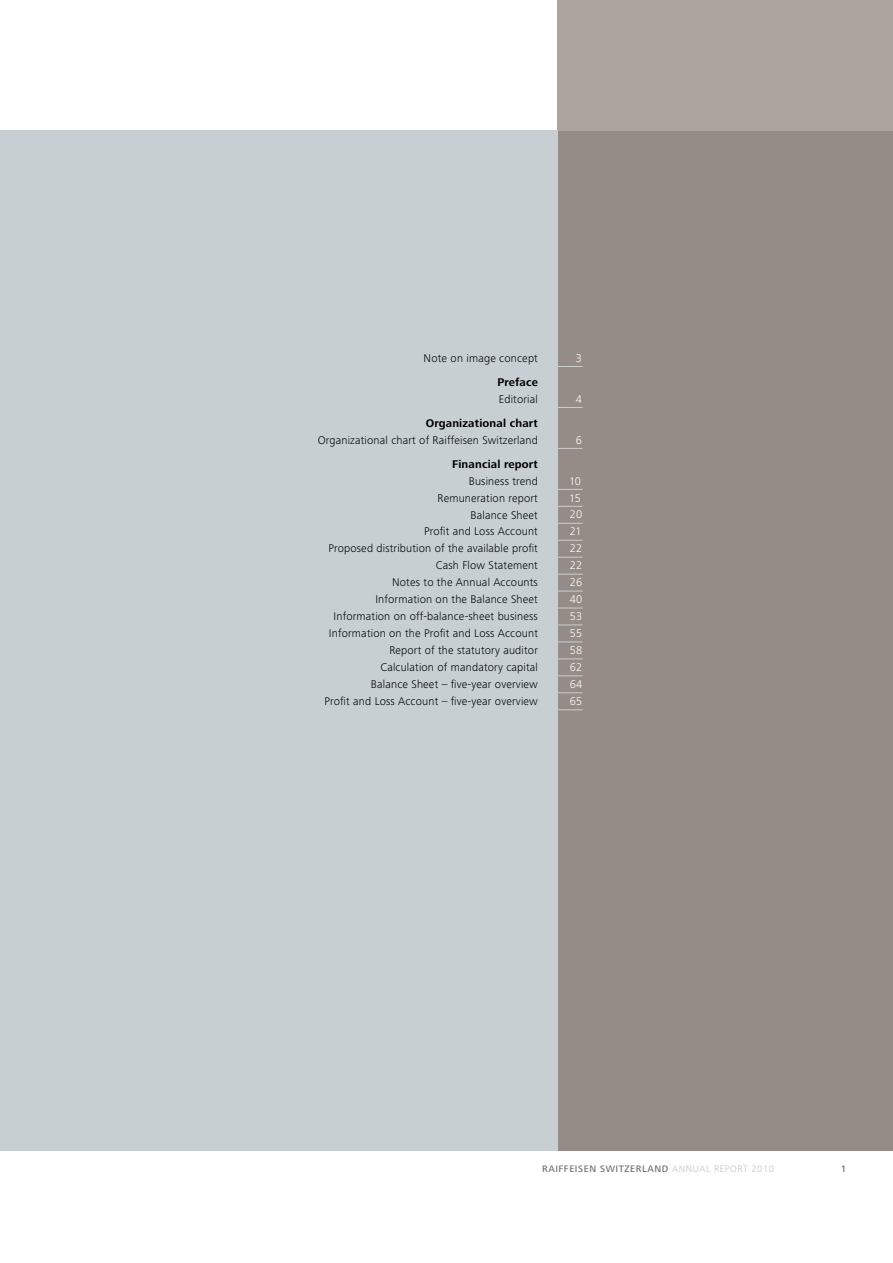
<style>
.page{position:relative;width:893px;height:1263px;background:#fff}
.page>*{position:absolute;margin:0;border:0;box-sizing:border-box;transform-origin:0 0}
.t1{font:300 11.55px/17px "Frutiger Next LT";letter-spacing:.015em;color:#000;text-align:right}
.t2{font:700 11.55px "Frutiger Next LT";letter-spacing:.015em;color:#000}
.t3{font:300 11.55px/17px "Frutiger Next LT";letter-spacing:.015em;color:#fff}
.t4{font:500 9.75px "Frutiger Next LT";letter-spacing:.06em;color:#707172}
.s1{font-weight:300;color:#bbc2c7}
</style>
<div class="page">
<div style="left:557px;top:131px;width:336px;height:1020px;background:#968c87"></div>
<div style="left:557px;top:0;width:336px;height:131px;background:#aca39f"></div>
<div style="left:0;top:131px;width:557px;height:1020px;background:#c8cfd2"></div>
<svg style="left:557px;top:407px;width:26px;height:1px"></svg>
<svg style="left:557px;top:366px;width:26px;height:1px"></svg>
<svg style="left:557px;top:448px;width:26px;height:1px"></svg>
<svg style="left:557px;top:489px;width:26px;height:1px"></svg>
<svg style="left:557px;top:506px;width:26px;height:1px"></svg>
<svg style="left:557px;top:523px;width:26px;height:1px"></svg>
<svg style="left:557px;top:540px;width:26px;height:1px"></svg>
<svg style="left:557px;top:557px;width:26px;height:1px"></svg>
<svg style="left:557px;top:574px;width:26px;height:1px"></svg>
<svg style="left:557px;top:591px;width:26px;height:1px"></svg>
<svg style="left:557px;top:608px;width:26px;height:1px"></svg>
<svg style="left:557px;top:625px;width:26px;height:1px"></svg>
<svg style="left:557px;top:641px;width:26px;height:1px"></svg>
<svg style="left:557px;top:658px;width:26px;height:1px"></svg>
<svg style="left:557px;top:675px;width:26px;height:1px"></svg>
<svg style="left:557px;top:692px;width:26px;height:1px"></svg>
<svg style="left:557px;top:709px;width:26px;height:1px"></svg>
<p class="t1" style="left:424px;top:349px;width:116px">Note on image concept</p>
<p class="t2" style="left:497px;top:375px;width:42px">Preface</p>
<p class="t1" style="left:499px;top:390px;width:41px">Editorial</p>
<p class="t2" style="left:426px;top:416px;width:114px">Organizational chart</p>
<p class="t1" style="left:318px;top:431px;width:222px">Organizational chart of Raiffeisen Switzerland</p>
<p class="t2" style="left:452px;top:457px;width:87px">Financial report</p>
<p class="t1" style="left:324px;top:472px;width:215px">Business trend<br>Remuneration report<br>Balance Sheet<br>Profit and Loss Account<br>Proposed distribution of the available profit<br>Cash Flow Statement<br>Notes to the Annual Accounts<br>Information on the Balance Sheet<br>Information on off-balance-sheet business<br>Information on the Profit and Loss Account<br>Report of the statutory auditor<br>Calculation of mandatory capital<br>Balance Sheet – five-year overview<br>Profit and Loss Account – five-year overview</p>
<p class="t3" style="left:576px;top:349px;width:8px">3</p>
<p class="t3" style="left:576px;top:390px;width:8px">4</p>
<p class="t3" style="left:576px;top:431px;width:8px">6</p>
<p class="t3" style="left:569px;top:472px;width:14px">10<br>15<br>20<br>21<br>22<br>22<br>26<br>40<br>53<br>55<br>58<br>62<br>64<br>65</p>
<p class="t4" style="left:542px;top:1163px;width:233px">RAIFFEISEN SWITZERLAND <span class="s1">ANNUAL REPORT 2010</span></p>
<p class="t4" style="left:841px;top:1163px;width:7px">1</p>
</div>
